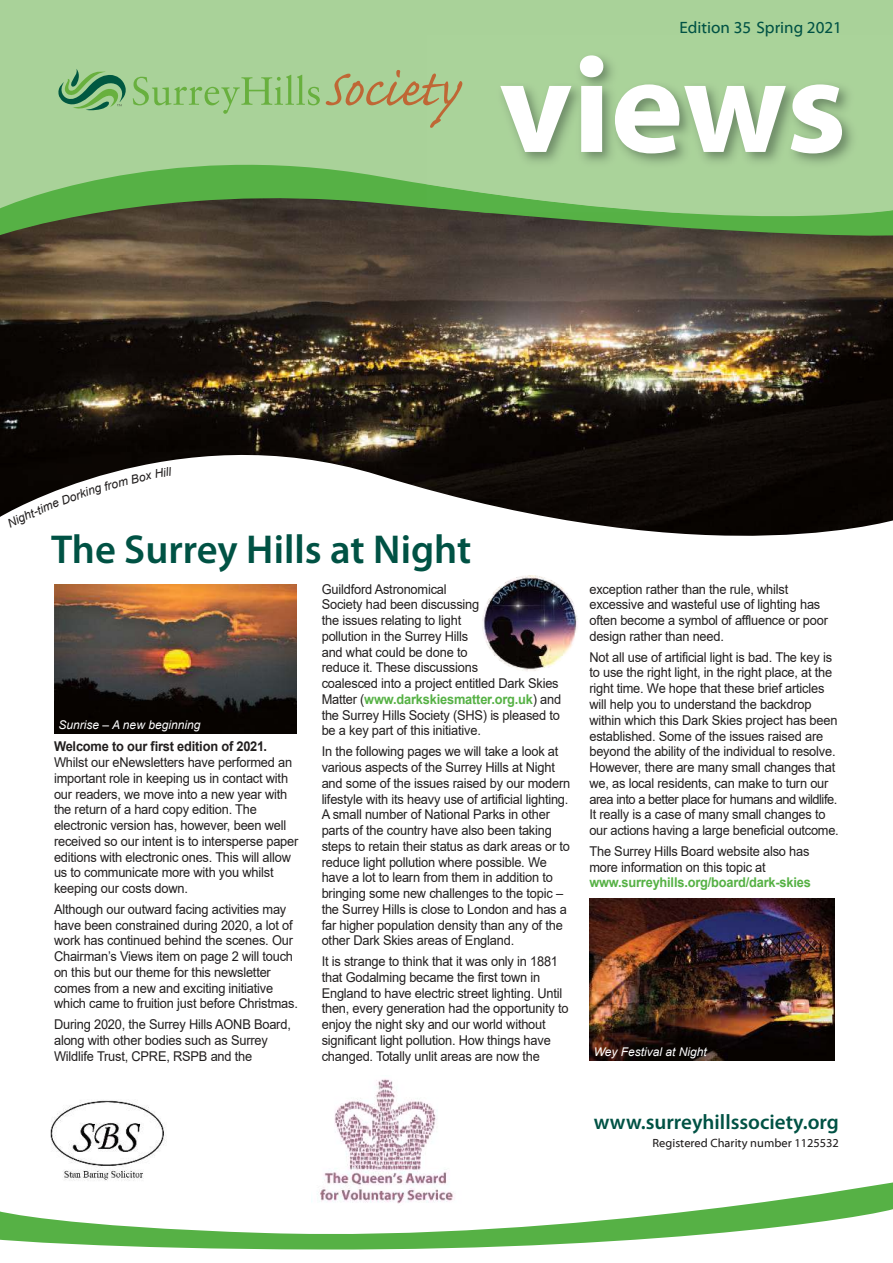
<style>
.page{position:relative;width:893px;height:1263px;background:#fff}
.page>*{position:absolute;margin:0;border:0;box-sizing:border-box;transform-origin:0 0}
.t1{font:700 135px "Myriad Web Pro";letter-spacing:-.005em;color:#fff}
.t2{font:600 40.5px "Myriad Pro";color:#005244}
.t3{font:600 21px "Myriad Pro";color:#005244}
.t4{font:16.5px "Myriad Web Pro";color:#005244}
.t5{font:13.5px/15.8px "Arial";letter-spacing:-.015em;color:#221f1f;scale:.95 1}
.t6{font:700 13.5px "Arial";letter-spacing:-.015em;color:#56b145;scale:.95 1}
.t7{font:700 13.5px "Arial";letter-spacing:-.015em;color:#221f1f;scale:.95 1}
.t8{font:italic 12px "Arial";color:#fff}
.t9{font:12px "Myriad Web Pro";color:#221f1f}
.s1{font-weight:700;color:#56b145}
</style>
<div class="page">
<svg style="left:34px;top:1242px;width:563px;height:8px;fill:#56b145"></svg>
<svg style="left:0;top:1001px;width:893px;height:241px"></svg>
<img style="left:311px;top:1075px;width:152px;height:131px">
<img style="left:54px;top:585px;width:243px;height:149px">
<img style="left:590px;top:899px;width:244px;height:161px">
<img style="left:482px;top:580px;width:96px;height:91px">
<img style="left:45px;top:1100px;width:123px;height:81px">
<img style="left:0;top:242px;width:893px;height:294px">
<svg style="left:0;top:0;width:893px;height:240px;background:#89b078"></svg>
<img style="left:426px;top:34px;width:467px;height:179px">
<svg style="left:133px;top:75px;width:187px;height:39px;background:#9dcb88"></svg>
<svg style="left:326px;top:70px;width:136px;height:58px;background:#acc088"></svg>
<svg style="left:58px;top:69px;width:69px;height:43px;background:#76af76"></svg>
<svg style="left:7px;top:467px;width:165px;height:61px"></svg>
<p class="t4" style="left:680px;top:19px;width:164px">Edition 35 Spring 2021</p>
<h1 class="t1" style="left:499px;top:33px;width:349px">views</h1>
<h2 class="t2" style="left:51px;top:534px;width:422px">The Surrey Hills at Night</h2>
<p class="t8" style="left:58px;top:717px;width:143px">Sunrise – A new beginning</p>
<p class="t7" style="left:54px;top:737px;width:226px">Welcome to our first edition of 2021.</p>
<p class="t5" style="left:54px;top:754px;width:259px">Whilst our eNewsletters have performed an important role in keeping us in contact with our readers, we move into a new year with the return of a hard copy edition. The electronic version has, however, been well received so our intent is to intersperse paper editions with electronic ones. This will allow us to communicate more with you whilst keeping our costs down.</p>
<p class="t5" style="left:54px;top:901px;width:258px">Although our outward facing activities may have been constrained during 2020, a lot of work has continued behind the scenes. Our Chairman’s Views item on page 2 will touch on this but our theme for this newsletter comes from a new and exciting initiative which came to fruition just before Christmas.</p>
<p class="t5" style="left:54px;top:1016px;width:251px">During 2020, the Surrey Hills AONB Board, along with other bodies such as Surrey<br>Wildlife Trust, CPRE, RSPB and the</p>
<p class="t5" style="left:322px;top:581px;width:254px">Guildford Astronomical<br>Society had been discussing<br>the issues relating to light<br>pollution in the Surrey Hills<br>and what could be done to<br>reduce it. These discussions<br>coalesced into a project entitled Dark Skies<br>Matter (<span class="s1">www.darkskiesmatter.org.uk</span>) and the Surrey Hills Society (SHS) is pleased to be a key part of this initiative.</p>
<p class="t5" style="left:322px;top:743px;width:263px">In the following pages we will take a look at various aspects of the Surrey Hills at Night and some of the issues raised by our modern lifestyle with its heavy use of artificial lighting.<br>A small number of National Parks in other parts of the country have also been taking steps to retain their status as dark areas or to reduce light pollution where possible. We have a lot to learn from them in addition to bringing some new challenges to the topic – the Surrey Hills is close to London and has a far higher population density than any of the other Dark Skies areas of England.</p>
<p class="t5" style="left:322px;top:953px;width:261px">It is strange to think that it was only in 1881 that Godalming became the first town in England to have electric street lighting. Until then, every generation had the opportunity to enjoy the night sky and our world without significant light pollution. How things have changed. Totally unlit areas are now the</p>
<p class="t5" style="left:589px;top:581px;width:253px">exception rather than the rule, whilst excessive and wasteful use of lighting has often become a symbol of affluence or poor design rather than need.</p>
<p class="t5" style="left:589px;top:649px;width:264px">Not all use of artificial light is bad. The key is to use the right light, in the right place, at the right time. We hope that these brief articles will help you to understand the backdrop within which this Dark Skies project has been established. Some of the issues raised are beyond the ability of the individual to resolve.<br>However, there are many small changes that we, as local residents, can make to turn our area into a better place for humans and wildlife.<br>It really is a case of many small changes to our actions having a large beneficial outcome.</p>
<p class="t5" style="left:589px;top:843px;width:233px">The Surrey Hills Board website also has more information on this topic at</p>
<p class="t6" style="left:589px;top:873px;width:235px">www.surreyhills.org/board/dark-skies</p>
<p class="t8" style="left:594px;top:1044px;width:115px">Wey Festival at Night</p>
<h3 class="t3" style="left:594px;top:1114px;width:247px">www.surreyhillssociety.org</h3>
<p class="t9" style="left:653px;top:1137px;width:188px">Registered Charity number 1125532</p>
</div>
